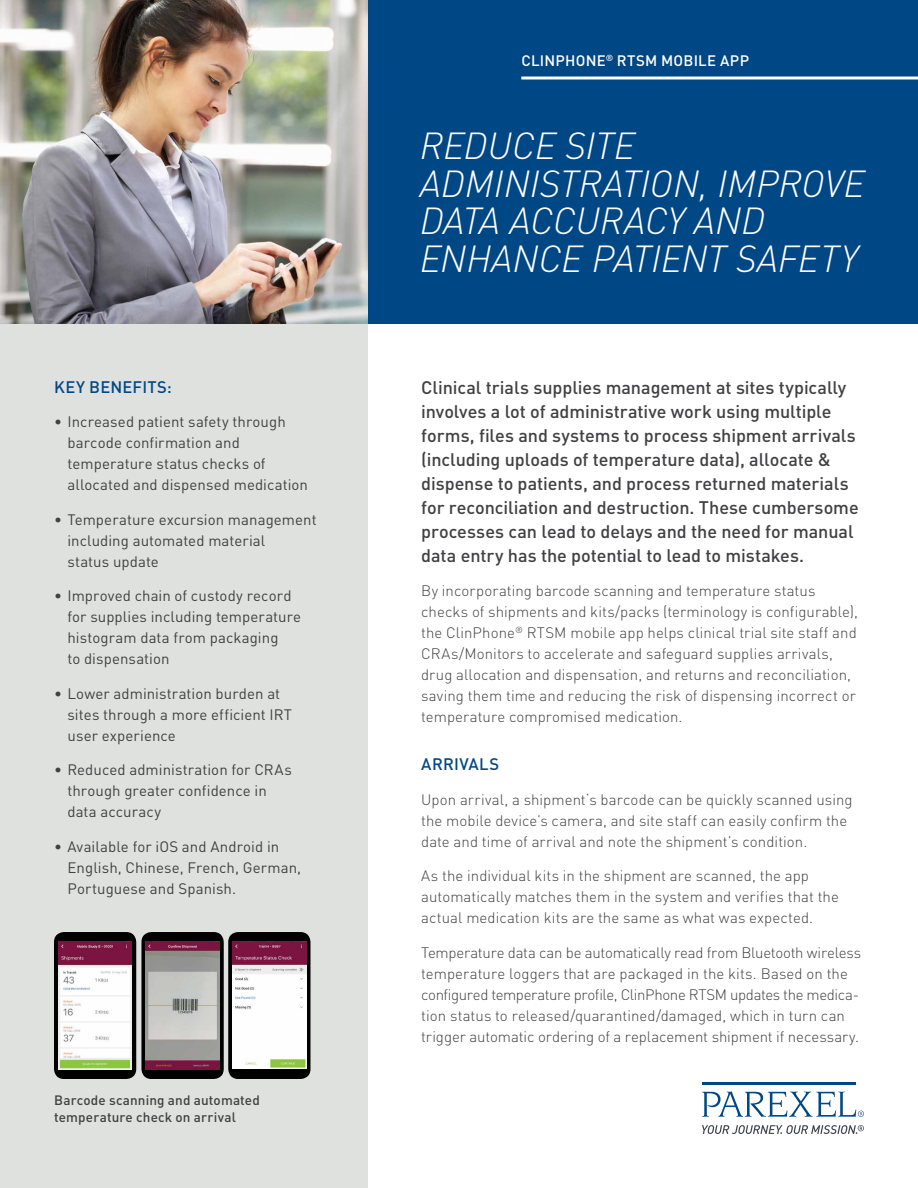
<style>
.page{position:relative;width:918px;height:1188px;background:#fff}
.page>*{position:absolute;margin:0;border:0;box-sizing:border-box;transform-origin:0 0}
.t1{font:italic 300 37.2px/37.7px "DINOT";color:#fff}
.t2{font:500 18px/24px "DINOT";letter-spacing:-.005em;color:#414042}
.t3{font:500 16.5px "DINOT";letter-spacing:.02em;color:#004785}
.t4{font:300 15px/21px "DINOT";letter-spacing:.005em;color:#414042}
.t5{font:15px/21px "DINOT";letter-spacing:.005em;color:#414042}
.t6{font:500 15px "DINOT";letter-spacing:.015em;color:#fff}
.t7{font:500 13.5px/16.5px "DINOT";letter-spacing:.01em;color:#414042}
</style>
<div class="page">
<div style="left:0;top:0;width:367px;height:1188px;background:#dfe1df"></div>
<div style="left:367px;top:0;width:551px;height:324px;background:#004785"></div>
<img style="left:0;top:0;width:367px;height:324px">
<hr style="left:521px;top:77px;width:397px;height:3px;background:#fff">
<svg style="left:702px;top:1092px;width:162px;height:25px"></svg>
<hr style="left:702px;top:1082px;width:154px;height:3px;background:#004785">
<svg style="left:702px;top:1125px;width:162px;height:9px"></svg>
<div style="left:54px;top:932px;width:82px;height:147px;background:#000;border-radius:10px"></div>
<img style="left:58px;top:941px;width:74px;height:128px">
<div style="left:141px;top:932px;width:83px;height:147px;background:#000;border-radius:10px"></div>
<img style="left:146px;top:941px;width:73px;height:128px">
<div style="left:228px;top:932px;width:83px;height:147px;background:#000;border-radius:10px"></div>
<img style="left:233px;top:941px;width:73px;height:128px">
<p class="t3" style="left:54px;top:376px;width:119px">KEY BENEFITS:</p>
<p class="t5" style="left:68px;top:411px;width:242px;text-indent:-14px">• Increased patient safety through barcode confirmation and temperature status checks of allocated and dispensed medication</p>
<p class="t5" style="left:68px;top:509px;width:251px;text-indent:-14px">• Temperature excursion management including automated material<br>status update</p>
<p class="t5" style="left:68px;top:585px;width:235px;text-indent:-14px">• Improved chain of custody record for supplies including temperature histogram data from packaging<br>to dispensation</p>
<p class="t5" style="left:68px;top:683px;width:226px;text-indent:-14px">• Lower administration burden at sites through a more efficient IRT user experience</p>
<p class="t5" style="left:68px;top:759px;width:226px;text-indent:-14px">• Reduced administration for CRAs through greater confidence in data accuracy</p>
<p class="t5" style="left:68px;top:836px;width:235px;text-indent:-14px">• Available for iOS and Android in<br>English, Chinese, French, German,<br>Portuguese and Spanish.</p>
<p class="t7" style="left:54px;top:1092px;width:207px">Barcode scanning and automated temperature check on arrival</p>
<p class="t6" style="left:521px;top:51px;width:229px">CLINPHONE<sup>®</sup> RTSM MOBILE APP</p>
<h1 class="t1" style="left:420px;top:126px;width:446px">REDUCE SITE<br>ADMINISTRATION, IMPROVE<br>DATA ACCURACY AND<br>ENHANCE PATIENT SAFETY</h1>
<p class="t2" style="left:421px;top:375px;width:439px">Clinical trials supplies management at sites typically involves a lot of administrative work using multiple forms, files and systems to process shipment arrivals (including uploads of temperature data), allocate &amp; dispense to patients, and process returned materials for reconciliation and destruction. These cumbersome processes can lead to delays and the need for manual data entry has the potential to lead to mistakes.</p>
<p class="t4" style="left:421px;top:580px;width:438px">By incorporating barcode scanning and temperature status checks of shipments and kits/packs (terminology is configurable), the ClinPhone<sup>®</sup> RTSM mobile app helps clinical trial site staff and CRAs/Monitors to accelerate and safeguard supplies arrivals, drug allocation and dispensation, and returns and reconciliation, saving them time and reducing the risk of dispensing incorrect or temperature compromised medication.</p>
<p class="t3" style="left:421px;top:754px;width:79px">ARRIVALS</p>
<p class="t4" style="left:421px;top:789px;width:433px">Upon arrival, a shipment‘s barcode can be quickly scanned using the mobile device’s camera, and site staff can easily confirm the date and time of arrival and note the shipment’s condition.</p>
<p class="t4" style="left:421px;top:865px;width:419px">As the individual kits in the shipment are scanned, the app automatically matches them in the system and verifies that the actual medication kits are the same as what was expected.</p>
<p class="t4" style="left:421px;top:942px;width:442px">Temperature data can be automatically read from Bluetooth wireless temperature loggers that are packaged in the kits. Based on the configured temperature profile, ClinPhone RTSM updates the medica&shy;tion status to released/quarantined/damaged, which in turn can trigger automatic ordering of a replacement shipment if necessary.</p>
</div>
